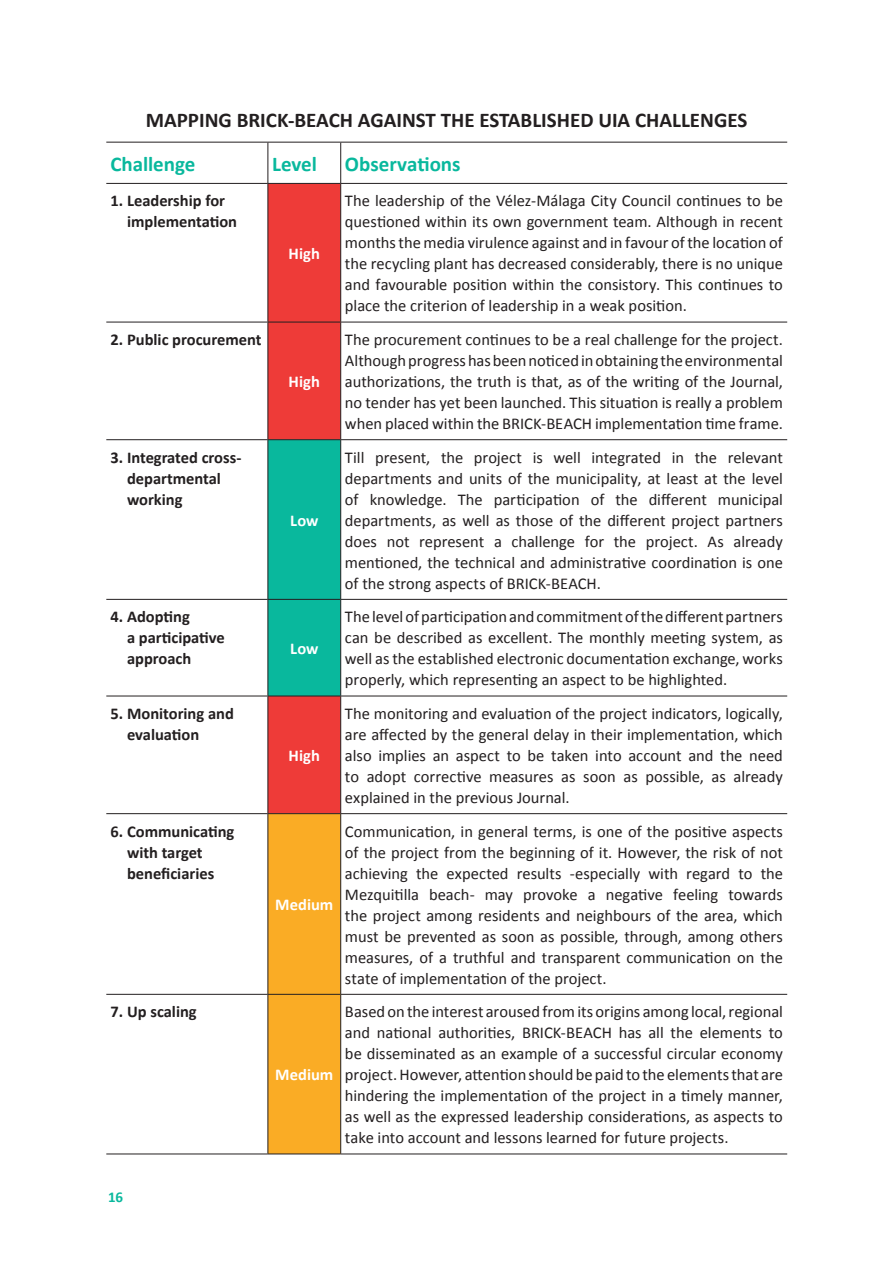
<style>
.page{position:relative;width:893px;height:1263px;background:#fff}
.page>*{position:absolute;margin:0;border:0;box-sizing:border-box;transform-origin:0 0}
.TableTitle{font:700 21px "Calibri";color:#231f20}
.TableColumnHead{font:700 21px "Calibri";color:#09b89d}
.TableText{font:16.5px/21px "Calibri";color:#231f20;text-align:justify}
.Table_left_column{font:700 16.5px/21px "Calibri";color:#231f20}
.Table_middle_column{font:700 16.5px "Calibri";color:#fff}
.t1{font:700 15px "Calibri";color:#09b89d}
</style>
<div class="page">
<svg style="left:268px;top:184px;width:72px;height:629px;background:#e63937"></svg>
<div style="left:268px;top:440px;width:72px;height:256px;background:#09b89d"></div>
<svg style="left:268px;top:814px;width:72px;height:339px;background:#f2a724"></svg>
<hr style="left:267px;top:184px;width:1px;height:138px;background:#231f20">
<hr style="left:340px;top:184px;width:1px;height:138px;background:#231f20">
<hr style="left:106px;top:322px;width:162px;height:1px;background:#231f20">
<hr style="left:268px;top:322px;width:73px;height:1px;background:#231f20">
<hr style="left:267px;top:322px;width:1px;height:117px;background:#231f20">
<hr style="left:341px;top:322px;width:446px;height:1px;background:#231f20">
<hr style="left:340px;top:322px;width:1px;height:117px;background:#231f20">
<hr style="left:106px;top:439px;width:162px;height:1px;background:#231f20">
<hr style="left:268px;top:439px;width:73px;height:1px;background:#231f20">
<hr style="left:267px;top:440px;width:1px;height:159px;background:#231f20">
<hr style="left:341px;top:439px;width:446px;height:1px;background:#231f20">
<hr style="left:340px;top:440px;width:1px;height:159px;background:#231f20">
<hr style="left:106px;top:599px;width:162px;height:1px;background:#231f20">
<hr style="left:268px;top:599px;width:73px;height:1px;background:#231f20">
<hr style="left:267px;top:600px;width:1px;height:96px;background:#231f20">
<hr style="left:341px;top:599px;width:446px;height:1px;background:#231f20">
<hr style="left:340px;top:600px;width:1px;height:96px;background:#231f20">
<hr style="left:106px;top:696px;width:162px;height:1px;background:#231f20">
<hr style="left:268px;top:696px;width:73px;height:1px;background:#231f20">
<hr style="left:267px;top:696px;width:1px;height:117px;background:#231f20">
<hr style="left:341px;top:696px;width:446px;height:1px;background:#231f20">
<hr style="left:340px;top:696px;width:1px;height:117px;background:#231f20">
<hr style="left:106px;top:813px;width:162px;height:1px;background:#231f20">
<hr style="left:268px;top:813px;width:73px;height:1px;background:#231f20">
<hr style="left:267px;top:814px;width:1px;height:180px;background:#231f20">
<hr style="left:341px;top:813px;width:446px;height:1px;background:#231f20">
<hr style="left:340px;top:814px;width:1px;height:180px;background:#231f20">
<hr style="left:106px;top:994px;width:162px;height:1px;background:#231f20">
<hr style="left:268px;top:994px;width:73px;height:1px;background:#231f20">
<hr style="left:267px;top:995px;width:1px;height:158px;background:#231f20">
<hr style="left:341px;top:994px;width:446px;height:1px;background:#231f20">
<hr style="left:340px;top:995px;width:1px;height:158px;background:#231f20">
<hr style="left:106px;top:1153px;width:162px;height:1px;background:#231f20">
<hr style="left:268px;top:1153px;width:73px;height:1px;background:#231f20">
<hr style="left:341px;top:1153px;width:446px;height:1px;background:#231f20">
<hr style="left:106px;top:142px;width:162px;height:1px;background:#231f20">
<hr style="left:268px;top:142px;width:73px;height:1px;background:#231f20">
<hr style="left:267px;top:143px;width:1px;height:40px;background:#231f20">
<hr style="left:341px;top:142px;width:446px;height:1px;background:#231f20">
<hr style="left:340px;top:143px;width:1px;height:40px;background:#231f20">
<hr style="left:106px;top:183px;width:162px;height:1px;background:#231f20">
<hr style="left:268px;top:183px;width:73px;height:1px;background:#231f20">
<hr style="left:341px;top:183px;width:446px;height:1px;background:#231f20">
<p class="TableTitle" style="left:146px;top:105px;width:603px">MAPPING BRICK-BEACH AGAINST THE ESTABLISHED UIA CHALLENGES</p>
<p class="TableColumnHead" style="left:111px;top:149px;width:86px">Challenge</p>
<p class="TableColumnHead" style="left:272px;top:149px;width:46px">Level</p>
<p class="TableColumnHead" style="left:345px;top:149px;width:117px">Observations</p>
<p class="Table_left_column" style="left:127px;top:190px;width:112px;text-indent:-16px">1. Leadership for implementation</p>
<p class="Table_middle_column" style="left:289px;top:242px;width:33px">High</p>
<p class="TableText" style="left:345px;top:190px;width:439px">The leadership of the Vélez-Málaga City Council continues to be questioned within its own government team. Although in recent months the media virulence against and in favour of the location of the recycling plant has decreased considerably, there is no unique and favourable position within the consistory. This continues to place the criterion of leadership in a weak position.</p>
<p class="Table_left_column" style="left:111px;top:328px;width:153px">2. Public procurement</p>
<p class="Table_left_column" style="left:127px;top:446px;width:116px;text-indent:-16px">3. Integrated cross&shy;departmental working</p>
<p class="Table_left_column" style="left:127px;top:606px;width:99px;text-indent:-16px">4. Adopting<br>a participative approach</p>
<p class="Table_left_column" style="left:127px;top:702px;width:108px;text-indent:-16px">5. Monitoring and evaluation</p>
<p class="Table_left_column" style="left:127px;top:820px;width:109px;text-indent:-16px">6. Communicating with target beneficiaries</p>
<p class="Table_left_column" style="left:111px;top:1001px;width:88px">7. Up scaling</p>
<p class="Table_middle_column" style="left:289px;top:370px;width:33px">High</p>
<p class="Table_middle_column" style="left:290px;top:509px;width:30px">Low</p>
<p class="Table_middle_column" style="left:290px;top:637px;width:30px">Low</p>
<p class="Table_middle_column" style="left:289px;top:744px;width:33px">High</p>
<p class="Table_middle_column" style="left:275px;top:893px;width:60px">Medium</p>
<p class="Table_middle_column" style="left:275px;top:1063px;width:60px">Medium</p>
<p class="TableText" style="left:345px;top:329px;width:439px">The procurement continues to be a real challenge for the project.<br>Althoughprogresshasbeennoticedinobtaining theenvironmental authorizations, the truth is that, as of the writing of the Journal, no tender has yet been launched. This situation is really a problem when placed within the BRICK-BEACH implementation time frame.</p>
<p class="TableText" style="left:345px;top:447px;width:439px">Till present, the project is well integrated in the relevant departments and units of the municipality, at least at the level of knowledge. The participation of the different municipal departments, as well as those of the different project partners does not represent a challenge for the project. As already mentioned, the technical and administrative coordination is one of the strong aspects of BRICK-BEACH.</p>
<p class="TableText" style="left:345px;top:606px;width:439px">The levelofparticipationandcommitmentofthedifferentpartners can be described as excellent. The monthly meeting system, as well as the established electronic documentation exchange, works properly, which representing an aspect to be highlighted.</p>
<p class="TableText" style="left:345px;top:703px;width:439px">The monitoring and evaluation of the project indicators, logically, are affected by the general delay in their implementation, which also implies an aspect to be taken into account and the need to adopt corrective measures as soon as possible, as already explained in the previous Journal.</p>
<p class="TableText" style="left:345px;top:821px;width:439px">Communication, in general terms, is one of the positive aspects of the project from the beginning of it. However, the risk of not achieving the expected results -especially with regard to the Mezquitilla beach- may provoke a negative feeling towards the project among residents and neighbours of the area, which must be prevented as soon as possible, through, among others measures, of a truthful and transparent communication on the state of implementation of the project.</p>
<p class="TableText" style="left:345px;top:1001px;width:439px">Based on the interest aroused fromits origins among local,regional and national authorities, BRICK-BEACH has all the elements to be disseminated as an example of a successful circular economy project.However, attention should be paid to the elementsthat are hindering the implementation of the project in a timely manner, as well as the expressed leadership considerations, as aspects to take into account and lessons learned for future projects.</p>
<p class="t1" style="left:108px;top:1186px;width:17px">16</p>
</div>
